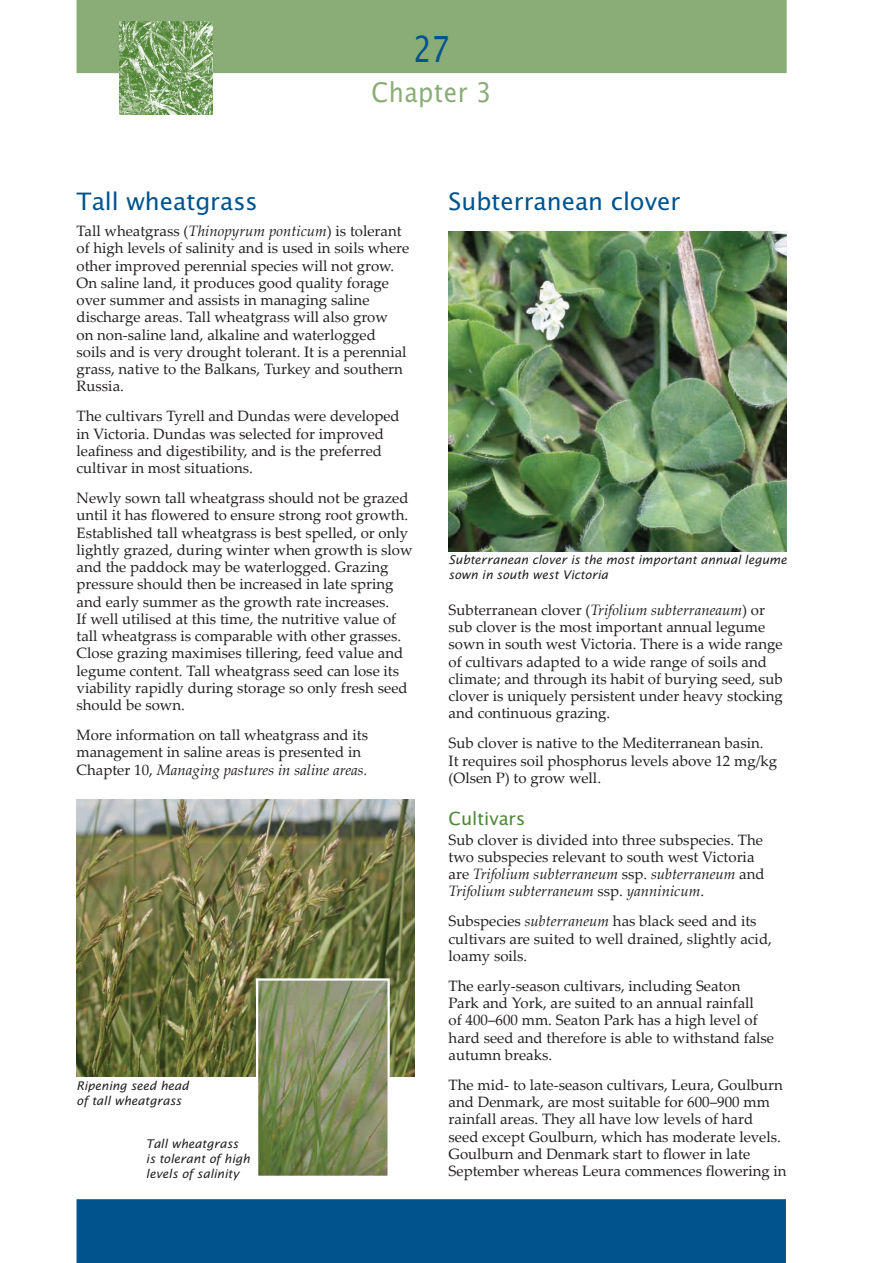
<style>
.page{position:relative;width:893px;height:1263px;background:#fff}
.page>*{position:absolute;margin:0;border:0;box-sizing:border-box;transform-origin:0 0}
.t1{font:36px "Lucida Sans";color:#00538d;scale:.8 1}
.t2{font:27px "Lucida Sans";letter-spacing:.02em;color:#8aad77;scale:.9 1}
.t3{font:24px "Lucida Sans";color:#00538d}
.t4{font:18px "Lucida Sans";color:#4e8635}
.t5{font:15px/17.2px "Palatino Linotype";color:#231f20}
.t6{font:italic 12px/15px "Lucida Sans";color:#231f20}
.s1{font-style:italic}
</style>
<div class="page">
<div style="left:77px;top:0;width:710px;height:73px;background:#8aad77"></div>
<div style="left:77px;top:1199px;width:709px;height:64px;background:#00538d"></div>
<img style="left:77px;top:799px;width:338px;height:278px">
<img style="left:259px;top:981px;width:128px;height:194px">
<div style="left:256px;top:978px;width:134px;height:200px;border:2px solid #fff"></div>
<img style="left:119px;top:21px;width:94px;height:94px">
<img style="left:449px;top:231px;width:338px;height:320px">
<h1 class="t1" style="left:413px;top:28px;width:47px">27</h1>
<h2 class="t2" style="left:372px;top:76px;width:135px">Chapter 3</h2>
<h3 class="t3" style="left:77px;top:187px;width:183px">Tall wheatgrass</h3>
<p class="t5" style="left:77px;top:222px;width:334px">Tall wheatgrass (<span class="s1">Thinopyrum ponticum</span>) is tolerant of high levels of salinity and is used in soils where other improved perennial species will not grow.<br>On saline land, it produces good quality forage over summer and assists in managing saline discharge areas. Tall wheatgrass will also grow<br>on non-saline land, alkaline and waterlogged<br>soils and is very drought tolerant. It is a perennial grass, native to the Balkans, Turkey and southern Russia.</p>
<p class="t5" style="left:77px;top:407px;width:325px">The cultivars Tyrell and Dundas were developed in Victoria. Dundas was selected for improved leafiness and digestibility, and is the preferred cultivar in most situations.</p>
<p class="t5" style="left:77px;top:489px;width:338px">Newly sown tall wheatgrass should not be grazed until it has flowered to ensure strong root growth.<br>Established tall wheatgrass is best spelled, or only lightly grazed, during winter when growth is slow and the paddock may be waterlogged. Grazing pressure should then be increased in late spring and early summer as the growth rate increases.<br>If well utilised at this time, the nutritive value of tall wheatgrass is comparable with other grasses.<br>Close grazing maximises tillering, feed value and legume content. Tall wheatgrass seed can lose its viability rapidly during storage so only fresh seed should be sown.</p>
<p class="t5" style="left:77px;top:726px;width:293px">More information on tall wheatgrass and its management in saline areas is presented in<br>Chapter 10, <span class="s1">Managing pastures in saline areas.</span></p>
<p class="t6" style="left:77px;top:1078px;width:114px">Ripening seed head of tall wheatgrass</p>
<p class="t6" style="left:146px;top:1136px;width:106px">Tall wheatgrass is tolerant of high levels of salinity</p>
<h3 class="t3" style="left:449px;top:187px;width:233px">Subterranean clover</h3>
<p class="t6" style="left:449px;top:552px;width:340px">Subterranean clover is the most important annual legume sown in south west Victoria</p>
<p class="t5" style="left:449px;top:600px;width:336px">Subterranean clover (<span class="s1">Trifolium subterraneaum</span>) or sub clover is the most important annual legume sown in south west Victoria. There is a wide range of cultivars adapted to a wide range of soils and climate; and through its habit of burying seed, sub clover is uniquely persistent under heavy stocking and continuous grazing.</p>
<p class="t5" style="left:449px;top:734px;width:330px">Sub clover is native to the Mediterranean basin.<br>It requires soil phosphorus levels above 12 mg/kg (Olsen P) to grow well.</p>
<p class="t4" style="left:449px;top:808px;width:78px">Cultivars</p>
<p class="t5" style="left:449px;top:830px;width:318px">Sub clover is divided into three subspecies. The two subspecies relevant to south west Victoria are <span class="s1">Trifolium subterraneum</span> ssp. <span class="s1">subterraneum</span> and <span class="s1">Trifolium subterraneum</span> ssp. <span class="s1">yanninicum</span>.</p>
<p class="t5" style="left:449px;top:912px;width:325px">Subspecies <span class="s1">subterraneum</span> has black seed and its cultivars are suited to well drained, slightly acid, loamy soils.</p>
<p class="t5" style="left:449px;top:976px;width:327px">The early-season cultivars, including Seaton Park and York, are suited to an annual rainfall<br>of 400–600 mm. Seaton Park has a high level of hard seed and therefore is able to withstand false autumn breaks.</p>
<p class="t5" style="left:449px;top:1075px;width:340px">The mid- to late-season cultivars, Leura, Goulburn and Denmark, are most suitable for 600–900 mm rainfall areas. They all have low levels of hard seed except Goulburn, which has moderate levels.<br>Goulburn and Denmark start to flower in late September whereas Leura commences flowering in</p>
</div>
